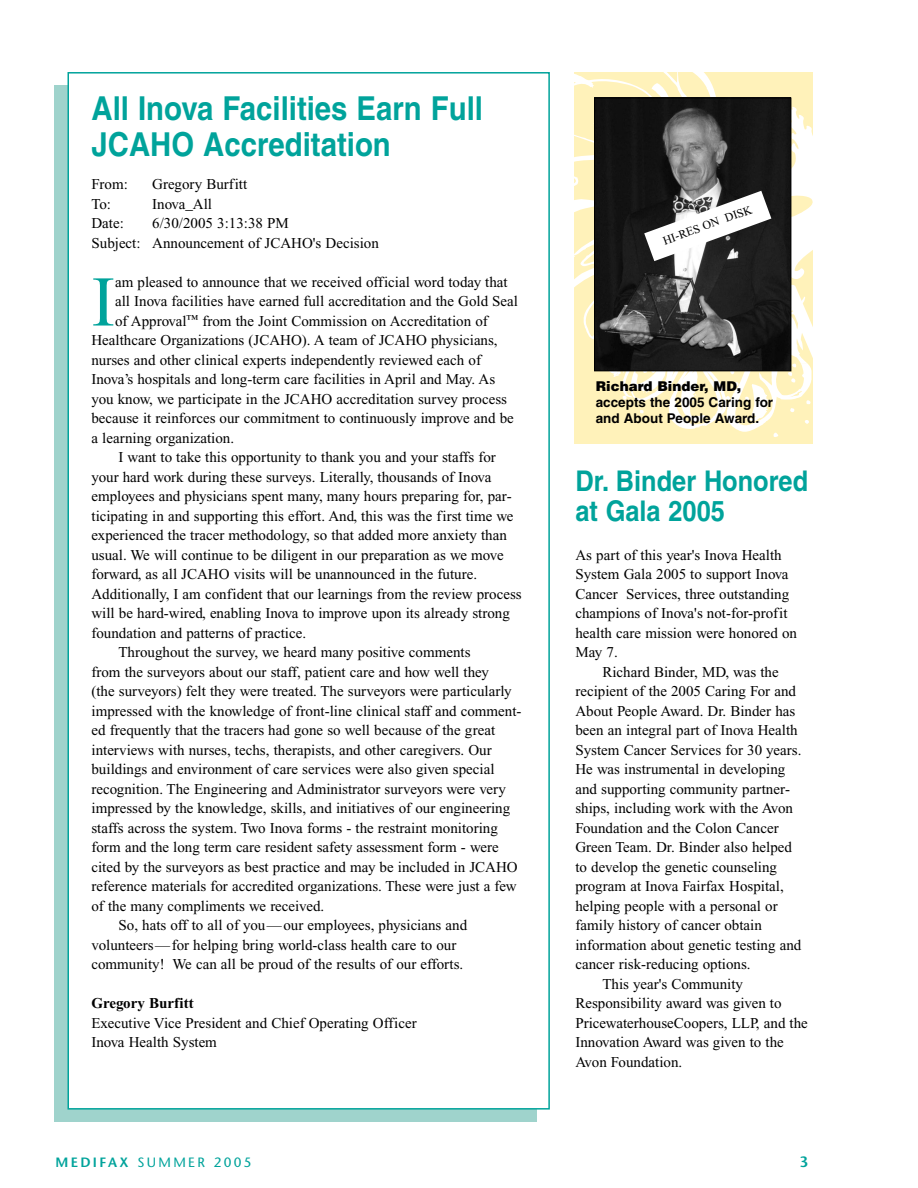
<style>
.page{position:relative;width:918px;height:1188px;background:#fff}
.page>*{position:absolute;margin:0;border:0;box-sizing:border-box;transform-origin:0 0}
.t1{font:71.25px "Times New Roman";color:#00a39b}
.t2{font:700 33px/36px "Helvetica";color:#00a39b;scale:.89 1}
.t3{font:700 28.5px/30px "Helvetica";color:#00a39b;scale:.89 1}
.t4{font:15px/19.5px "Times New Roman";color:#000}
.t5{font:700 15px "Times New Roman";color:#000}
.t6{font:600 15px "Stone Sans";color:#00a39b}
.t7{font:700 13.5px/16.2px "Helvetica";color:#000}
.t8{font:13.5px "Stone Sans";letter-spacing:.17em;color:#00a39b}
.t9{font:900 13.5px "Helvetica";color:#000}
.t10{font:12px "Times New Roman";color:#000}
.s1{font-weight:600}
</style>
<div class="page">
<div style="left:54px;top:86px;width:482px;height:1036px;background:#9fd3cc"></div>
<svg style="left:574px;top:72px;width:238px;height:372px;background:#888474"></svg>
<div style="left:68px;top:73px;width:481px;height:1036px;background:#fff"></div>
<h2 class="t2" style="left:92px;top:93px;width:441px">All Inova Facilities Earn Full<br>JCAHO Accreditation</h2>
<p class="t4" style="left:92px;top:176px;width:38px">From:</p>
<p class="t4" style="left:152px;top:176px;width:97px">Gregory Burfitt</p>
<p class="t4" style="left:92px;top:195px;width:21px">To:</p>
<p class="t4" style="left:152px;top:195px;width:61px">Inova_All</p>
<p class="t4" style="left:92px;top:215px;width:34px">Date:</p>
<p class="t4" style="left:92px;top:215px;width:289px;text-indent:61px">6/30/2005 3:13:38 PM<br>Subject: Announcement of JCAHO's Decision</p>
<h1 class="t1" style="left:92px;top:276px;width:25px">I</h1>
<p class="t4" style="left:115px;top:273px;width:394px">am pleased to announce that we received official word today that</p>
<p class="t4" style="left:115px;top:293px;width:405px">all Inova facilities have earned full accreditation and the Gold Seal</p>
<p class="t4" style="left:115px;top:312px;width:374px">of Approval<sup>™</sup> from the Joint Commission on Accreditation of</p>
<p class="t4" style="left:91px;top:332px;width:408px">Healthcare Organizations (JCAHO). A team of JCAHO physicians,</p>
<p class="t4" style="left:91px;top:351px;width:391px">nurses and other clinical experts independently reviewed each of</p>
<p class="t4" style="left:91px;top:371px;width:405px">Inova’s hospitals and long-term care facilities in April and May. As</p>
<p class="t4" style="left:91px;top:390px;width:417px">you know, we participate in the JCAHO accreditation survey process</p>
<p class="t4" style="left:91px;top:410px;width:424px">because it reinforces our commitment to continuously improve and be</p>
<p class="t4" style="left:91px;top:429px;width:144px">a learning organization.</p>
<p class="t4" style="left:118px;top:449px;width:379px">I want to take this opportunity to thank you and your staffs for</p>
<p class="t4" style="left:91px;top:468px;width:401px">your hard work during these surveys. Literally, thousands of Inova</p>
<p class="t4" style="left:91px;top:488px;width:422px">employees and physicians spent many, many hours preparing for, par-</p>
<p class="t4" style="left:91px;top:507px;width:424px">ticipating in and supporting this effort. And, this was the first time we</p>
<p class="t4" style="left:91px;top:527px;width:417px">experienced the tracer methodology, so that added more anxiety than</p>
<p class="t4" style="left:91px;top:546px;width:414px">usual. We will continue to be diligent in our preparation as we move</p>
<p class="t4" style="left:91px;top:566px;width:387px">forward, as all JCAHO visits will be unannounced in the future.</p>
<p class="t4" style="left:91px;top:585px;width:432px">Additionally, I am confident that our learnings from the review process</p>
<p class="t4" style="left:91px;top:605px;width:420px">will be hard-wired, enabling Inova to improve upon its already strong</p>
<p class="t4" style="left:91px;top:624px;width:216px">foundation and patterns of practice.</p>
<p class="t4" style="left:118px;top:644px;width:354px">Throughout the survey, we heard many positive comments</p>
<p class="t4" style="left:91px;top:663px;width:399px">from the surveyors about our staff, patient care and how well they</p>
<p class="t4" style="left:91px;top:683px;width:422px">(the surveyors) felt they were treated. The surveyors were particularly</p>
<p class="t4" style="left:91px;top:702px;width:432px">impressed with the knowledge of front-line clinical staff and comment-</p>
<p class="t4" style="left:91px;top:722px;width:405px">ed frequently that the tracers had gone so well because of the great</p>
<p class="t4" style="left:91px;top:741px;width:402px">interviews with nurses, techs, therapists, and other caregivers. Our</p>
<p class="t4" style="left:91px;top:761px;width:405px">buildings and environment of care services were also given special</p>
<p class="t4" style="left:91px;top:780px;width:416px">recognition. The Engineering and Administrator surveyors were very</p>
<p class="t4" style="left:91px;top:800px;width:420px">impressed by the knowledge, skills, and initiatives of our engineering</p>
<p class="t4" style="left:91px;top:819px;width:408px">staffs across the system. Two Inova forms - the restraint monitoring</p>
<p class="t4" style="left:91px;top:839px;width:409px">form and the long term care resident safety assessment form - were</p>
<p class="t4" style="left:91px;top:858px;width:428px">cited by the surveyors as best practice and may be included in JCAHO</p>
<p class="t4" style="left:91px;top:878px;width:427px">reference materials for accredited organizations. These were just a few</p>
<p class="t4" style="left:91px;top:897px;width:234px">of the many compliments we received.</p>
<p class="t4" style="left:118px;top:917px;width:350px">So, hats off to all of you—our employees, physicians and</p>
<p class="t4" style="left:91px;top:936px;width:366px">volunteers—for helping bring world-class health care to our</p>
<p class="t4" style="left:91px;top:956px;width:373px">community! We can all be proud of the results of our efforts.</p>
<p class="t5" style="left:91px;top:998px;width:104px">Gregory Burfitt</p>
<p class="t4" style="left:91px;top:1014px;width:327px">Executive Vice President and Chief Operating Officer<br>Inova Health System</p>
<p class="t10" style="left:662px;top:237px;width:95px;rotate:-20deg">HI-RES ON DISK</p>
<p class="t9" style="left:596px;top:381px;width:147px">Richard Binder, MD,</p>
<p class="t7" style="left:596px;top:396px;width:179px">accepts the 2005 Caring for and About People Award.</p>
<h3 class="t3" style="left:575px;top:469px;width:263px">Dr. Binder Honored at Gala 2005</h3>
<p class="t4" style="left:575px;top:546px;width:223px">As part of this year's Inova Health<br>System Gala 2005 to support Inova<br>Cancer Services, three outstanding champions of Inova's not-for-profit health care mission were honored on<br>May 7.</p>
<p class="t4" style="left:602px;top:663px;width:178px">Richard Binder, MD, was the</p>
<p class="t4" style="left:575px;top:683px;width:222px">recipient of the 2005 Caring For and</p>
<p class="t4" style="left:575px;top:702px;width:221px">About People Award. Dr. Binder has</p>
<p class="t4" style="left:575px;top:722px;width:224px">been an integral part of Inova Health</p>
<p class="t4" style="left:575px;top:741px;width:227px">System Cancer Services for 30 years.</p>
<p class="t4" style="left:575px;top:761px;width:211px">He was instrumental in developing</p>
<p class="t4" style="left:575px;top:780px;width:216px">and supporting community partner-</p>
<p class="t4" style="left:575px;top:800px;width:219px">ships, including work with the Avon</p>
<p class="t4" style="left:575px;top:819px;width:205px">Foundation and the Colon Cancer</p>
<p class="t4" style="left:575px;top:839px;width:218px">Green Team. Dr. Binder also helped</p>
<p class="t4" style="left:575px;top:858px;width:203px">to develop the genetic counseling</p>
<p class="t4" style="left:575px;top:878px;width:210px">program at Inova Fairfax Hospital,</p>
<p class="t4" style="left:575px;top:897px;width:204px">helping people with a personal or</p>
<p class="t4" style="left:575px;top:917px;width:188px">family history of cancer obtain</p>
<p class="t4" style="left:575px;top:936px;width:227px">information about genetic testing and</p>
<p class="t4" style="left:575px;top:956px;width:177px">cancer risk-reducing options.</p>
<p class="t4" style="left:602px;top:975px;width:142px">This year's Community</p>
<p class="t4" style="left:575px;top:995px;width:208px">Responsibility award was given to</p>
<p class="t4" style="left:575px;top:1014px;width:234px">PricewaterhouseCoopers, LLP, and the</p>
<p class="t4" style="left:575px;top:1034px;width:210px">Innovation Award was given to the</p>
<p class="t4" style="left:575px;top:1053px;width:108px">Avon Foundation.</p>
<p class="t8" style="left:56px;top:1157px;width:198px"><span class="s1">MEDIFAX</span> SUMMER 2005</p>
<p class="t6" style="left:800px;top:1156px;width:10px">3</p>
</div>
